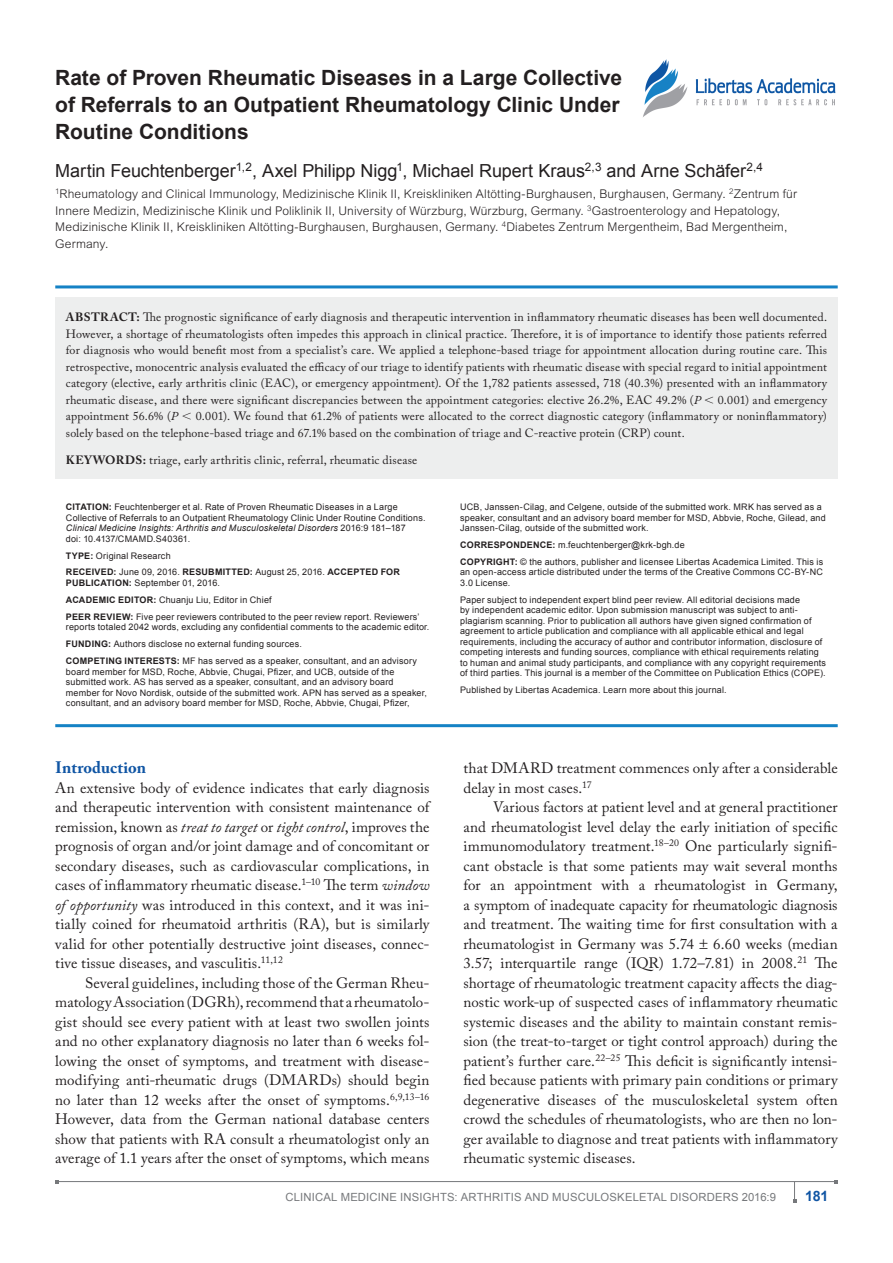
<style>
.page{position:relative;width:893px;height:1263px;background:#fff}
.page>*{position:absolute;margin:0;border:0;box-sizing:border-box;transform-origin:0 0}
.AT{font:700 21px/27px "Arial";color:#231f20;text-align:justify}
.AAu{font:18px "Arial";letter-spacing:-.005em;color:#231f20}
.t1{font:700 16.5px "Adobe Caslon Pro";color:#1055a4}
.Tx{font:15px/19.5px "Adobe Caslon Pro";letter-spacing:.005em;color:#231f20;text-align:justify}
.TxF{font:15px/19.5px "Adobe Caslon Pro";letter-spacing:.01em;color:#231f20;text-align:justify}
.RunF-folio{font:700 14.25px "Arial";color:#1055a4}
.t2{font:12px/16.5px "Adobe Caslon Pro";letter-spacing:.015em;color:#231f20;text-align:justify}
.AAuAff{font:300 12px/16.5px "Arial MT Std";letter-spacing:.01em;color:#231f20}
.RunF{font:11.25px "Arial";letter-spacing:.015em;color:#76787b}
.t3{font:9px/10.5px "Arial";letter-spacing:.02em;color:#231f20}
.t4{font:700 9px "Arial";letter-spacing:.015em;color:#231f20}
.s1{font-weight:700}
.s2{font-style:italic}
.s3{font-family:"Mathematical Pi One"}
</style>
<div class="page">
<hr style="left:57px;top:1181px;width:779px;height:1px;background:#76787b">
<svg style="left:793px;top:1182px;width:3px;height:20px"></svg>
<img style="left:643px;top:59px;width:193px;height:58px">
<hr style="left:55px;top:285px;width:783px;height:3px;background:#1582c5">
<hr style="left:55px;top:724px;width:783px;height:3px;background:#1582c5">
<div style="left:55px;top:297px;width:783px;height:182px;background:#edeeee"></div>
<p class="AT" style="left:55px;top:65px;width:568px">RATE OF PROVEN RHEUMATIC DISEASES IN A LARGE COLLECTIVE OF REFERRALS TO AN OUTPATIENT RHEUMATOLOGY CLINIC UNDER ROUTINE CONDITIONS</p>
<p class="AAu" style="left:55px;top:159px;width:709px">Martin Feuchtenberger<sup>1,2</sup>, Axel Philipp N igg<sup>1</sup>, Michael Rupert Kraus<sup>2,3</sup> and Arne Schäfer<sup>2,4</sup></p>
<p class="AAuAff" style="left:55px;top:186px;width:743px"><sup>1</sup>Rheumatology and Clinical Immunology, Medizinische Klinik II, Kreiskliniken Altötting-Burghausen, Burghausen, Germany. <sup>2</sup>Zentrum für Innere Medizin, Medizinische Klinik und Poliklinik II, University of Würzburg, Würzburg, Germany. <sup>3</sup>Gastroenterology and Hepatology, Medizinische Klinik II, Kreiskliniken Altötting-Burghausen, Burghausen, Germany. <sup>4</sup>Diabetes Zentrum Mergentheim, Bad Mergentheim, Germany.</p>
<p class="t2" style="left:66px;top:309px;width:763px"><span class="s1">ABSTRACT:</span> The prognostic significance of early diagnosis and therapeutic intervention in inflammatory rheumatic diseases has been well documented.<br>However, a shortage of rheumatologists often impedes this approach in clinical practice. Therefore, it is of importance to identify those patients referred for diagnosis who would benefit most from a specialist’s care. We applied a telephone-based triage for appointment allocation during routine care. This retrospective, monocentric analysis evaluated the efficacy of our triage to identify patients with rheumatic disease with special regard to initial appointment category (elective, early arthritis clinic (EAC), or emergency appointment). Of the 1,782 patients assessed, 718 (40.3%) presented with an inflammatory rheumatic disease, and there were significant discrepancies between the appointment categories: elective 26.2%, EAC 49.2% (<span class="s2">P</span> <span class="s3">,</span> 0.001) and emergency appointment 56.6% (<span class="s2">P</span> <span class="s3">,</span> 0.001). We found that 61.2% of patients were allocated to the correct diagnostic category (inflammatory or noninflammatory) solely based on the telephone-based triage and 67.1% based on the combination of triage and C-reactive protein (CRP) count.</p>
<p class="t2" style="left:66px;top:451px;width:353px"><span class="s1">KEYWORDS:</span> triage, early arthritis clinic, referral, rheumatic disease</p>
<p class="t3" style="left:66px;top:502px;width:361px"><span class="s1">CITATIO N:</span> Feuchtenberger et al. Rate of Proven Rheumatic Diseases in a Large Collective of Referrals to an Outpatient Rheumatology Clinic U nder Routine Conditions.<br><span class="s2">Clinical Medicine Insights: Arthritis and Musculoskeletal Disorders</span> 2016:9 181–187<br>doi: 10.4137/CMAMD.S40361.</p>
<p class="t3" style="left:66px;top:547px;width:106px;line-height:16.8px"><span class="s1">TYPE:</span> Original Research<br><span class="s1">RECE</span></p>
<p class="t3" style="left:460px;top:502px;width:367px">UCB, Janssen-Cilag, and Celgene, outside of the submitted work. MRK has served as a speaker, consultant and an advisory board member for MSD, Abbvie, Roche, Gilead, and<br>Janssen-Cilag, outside of the submitted work.</p>
<p class="t4" style="left:460px;top:539px;width:15px">CORRESPO</p>
<p class="t3" style="left:513px;top:540px;width:173px"><span class="s1">NDENCE:</span> m.feuchtenberger@krk-bgh.de</p>
<p class="t4" style="left:460px;top:556px;width:15px">COPYR</p>
<p class="t3" style="left:460px;top:557px;width:365px;text-align:justify;text-indent:33px"><span class="s1">IGHT:</span> © the authors, publisher and licensee Libertas Academica Limited. This is an open-access article distributed under the terms of the Creative Commons CC-BY-NC 3.0 License.</p>
<p class="t3" style="left:460px;top:594px;width:367px">Paper subject to independent expert blind peer review. All editorial decisions made<br>by independent academic editor. Upon submission manuscript was subject to anti&shy;plagiarism scanning. Prior to publication all authors have given signed confirmation of agreement to article publication and compliance with all applicable ethical and legal requirements, including the accuracy of author and contributor information, disclosure of competing interests and funding sources, compliance with ethical requirements relating to human and animal study participants, and compliance with any copyright requirements of third parties. This journal is a member of the Committee on Publication Ethics (COPE).</p>
<p class="t3" style="left:460px;top:685px;width:268px">Published by Libertas Academica. Learn more about this journal.</p>
<p class="t3" style="left:92px;top:567px;width:244px"><span class="s1">IVED:</span> June 09, 2016. <span class="s1">RESUBMITTED:</span> August 25, 2016. <span class="s1">ACCEP</span></p>
<p class="t4" style="left:360px;top:566px;width:35px">TED FOR</p>
<p class="t3" style="left:66px;top:574px;width:207px;line-height:16.8px"><span class="s1">PU BLICATION:</span> September 01, 2016.<br><span class="s1">ACADEMIC EDITOR:</span> Chuanju Liu, Editor in Chief<br><span class="s1">PEER</span></p>
<p class="t3" style="left:66px;top:611px;width:365px;text-indent:28px"><span class="s1">REVIEW:</span> Five peer reviewers contributed to the peer review report. Reviewers’ reports totaled 2042 words, excluding any confidential comments to the academic editor.</p>
<p class="t3" style="left:66px;top:636px;width:238px;line-height:16.8px"><span class="s1">FU NDING:</span> Authors disclose no external funding sources.<br><span class="s1">COMPETING INTERES</span></p>
<p class="t3" style="left:66px;top:656px;width:362px;text-indent:99px"><span class="s1">TS:</span> MF has served as a speaker, consultant, and an advisory board member for MSD, Roche, Abbvie, Chugai, Pfizer, and UCB, outside of the submitted work. AS has served as a speaker, consultant, and an advisory board member for Novo Nordisk, outside of the submitted work. APN has served as a speaker, consultant, and an advisory board member for MSD, Roche, Abbvie, Chugai, Pfizer,</p>
<h1 class="t1" style="left:55px;top:758px;width:92px">INTRODUCTION</h1>
<p class="TxF" style="left:55px;top:778px;width:376px">An extensive body of evidence indicates that early diagnosis and therapeutic intervention with consistent maintenance of remission, known as <span class="s2">treat to target</span> or <span class="s2">tight control</span>, improves the prognosis of organ and/or joint damage and of concomitant or secondary diseases, such as cardiovascular complications, in cases of inflammatory rheumatic disease.<sup>1–10</sup> The term <span class="s2">window of opportunity</span> was introduced in this context, and it was ini&shy;tially coined for rheumatoid arthritis (RA), but is similarly valid for other potentially destructive joint diseases, connec&shy;tive tissue diseases, and vasculitis.<sup>11,12</sup></p>
<p class="Tx" style="left:55px;top:973px;width:376px;text-indent:30px">Several guidelines, including those of the German Rheu&shy;matology Association (DGRh), recommend that a rheumatolo&shy;gist should see every patient with at least two swollen joints and no other explanatory diagnosis no later than 6 weeks fol&shy;lowing the onset of symptoms, and treatment with disease&shy;modifying anti-rheumatic drugs (DMARDs) should begin no later than 12 weeks after the onset of symptoms.<sup>6,9,13–16<br></sup>However, data from the German national database centers show that patients with RA consult a rheumatologist only an average of 1.1 years after the onset of symptoms, which means</p>
<p class="Tx" style="left:463px;top:758px;width:376px">that DMARD treatment commences only after a considerable delay in most cases.<sup>17</sup></p>
<p class="Tx" style="left:463px;top:797px;width:376px;text-indent:30px">Various factors at patient level and at general practitioner and rheumatologist level delay the early initiation of specific immunomodulatory treatment.<sup>18–20</sup> One particularly signifi&shy;cant obstacle is that some patients may wait several months for an appointment with a rheumatologist in Germany, a symptom of inadequate capacity for rheumatologic diagnosis and treatment. The waiting time for first consultation with a rheumatologist in Germany was 5.74</p>
<p class="Tx" style="left:463px;top:934px;width:376px;text-indent:250px">6.60 weeks (median 3.57; interquartile range (IQR) 1.72–7.81) in 2008.<sup>21</sup> The shortage of rheumatologic treatment capacity affects the diag&shy;nostic work-up of suspected cases of inflammatory rheumatic systemic diseases and the ability to maintain constant remis&shy;sion (the treat-to-target or tight control approach) during the patient’s further care.<sup>22–25</sup> This deficit is significantly intensi&shy;fied because patients with primary pain conditions or primary degenerative diseases of the musculoskeletal system often crowd the schedules of rheumatologists, who are then no lon&shy;ger available to diagnose and treat patients with inflammatory rheumatic systemic diseases.</p>
<p class="RunF" style="left:286px;top:1189px;width:492px">Clinical Medicine I nsights: Arthritis and Musculoskeletal Disorders 2016:9</p>
<p class="RunF-folio" style="left:805px;top:1186px;width:25px">181</p>
</div>
